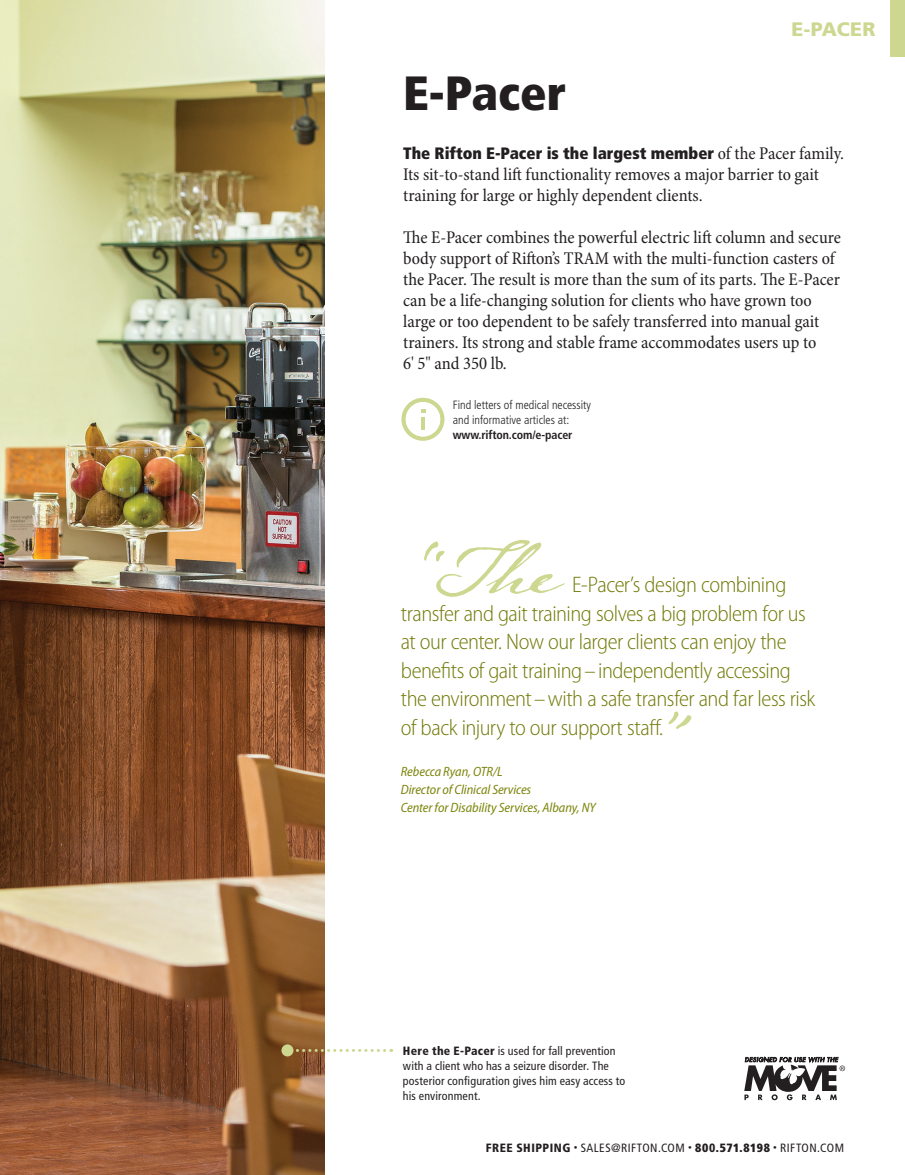
<style>
.page{position:relative;width:905px;height:1175px;background:#fff}
.page>*{position:absolute;margin:0;border:0;box-sizing:border-box;transform-origin:0 0}
.Testimonial_quote{font:67.5px "Lamar Pen";color:#cdd790}
.A_section_head{font:900 condensed 48px "Frutiger LT Std";color:#231f20}
.Testimonial_quote-2{font:300 semi-condensed 22.5px/28.5px "Myriad Pro";letter-spacing:-.02em;color:#717a07}
.t1{font:900 19.5px "Frutiger LT Std";letter-spacing:-.005em;color:#cdd790}
.Text_Min_Cond_12_14{font:condensed 18px/21px "Minion Pro";color:#231f20}
.Text_Min_Cond_12_14-2{font:900 condensed 16.5px "Frutiger LT Std";color:#231f20}
.Testimonial_attribut{font:italic semi-condensed 13.5px/18px "Myriad Pro";letter-spacing:-.005em;color:#7c860c}
.Text_Frut_47_9_12{font:condensed 12px/15px "Frutiger LT Std";letter-spacing:.015em;color:#231f20}
.Caption_47_Lt_8_10{font:300 condensed 12px/15px "Frutiger LT Std";color:#231f20}
.Text_Frut_47_9_12-2{font:condensed 12px "Frutiger LT Std";letter-spacing:.035em;color:#231f20}
.s1{font-family:"Minion Pro";font-weight:400;font-size:18px}
.s2{font-weight:700}
.s3{font-weight:900}
.s4{font-weight:700;font-size:7.5px}
</style>
<div class="page">
<div style="left:890px;top:0;width:14px;height:57px;background:#cdd790"></div>
<img style="left:0;top:0;width:324px;height:1174px">
<svg style="left:293px;top:1048px;width:91px;height:4px"></svg>
<div style="left:281px;top:1044px;width:12px;height:12px;background:#cdd790;border-radius:50%"></div>
<svg style="left:401px;top:398px;width:43px;height:43px"></svg>
<svg style="left:744px;top:1057px;width:101px;height:43px"></svg>
<p class="A_section_head" style="left:403px;top:64px;width:165px">E-Pacer</p>
<p class="t1" style="left:791px;top:17px;width:85px">E-PACER</p>
<p class="Text_Min_Cond_12_14-2" style="left:403px;top:143px;width:442px">The Rifton E-Pacer is the largest member <span class="s1">of the Pacer family.</span></p>
<p class="Text_Min_Cond_12_14" style="left:403px;top:164px;width:417px">Its sit-to-stand lift functionality removes a major barrier to gait training for large or highly dependent clients.</p>
<p class="Text_Min_Cond_12_14" style="left:403px;top:227px;width:439px">The E-Pacer combines the powerful electric lift column and secure body support of Rifton’s TRAM with the multi-function casters of the Pacer. The result is more than the sum of its parts. The E-Pacer can be a life-changing solution for clients who have grown too large or too dependent to be safely transferred into manual gait trainers. Its strong and stable frame accommodates users up to<br>6' 5" and 350 lb.</p>
<p class="Caption_47_Lt_8_10" style="left:453px;top:397px;width:139px">Find letters of medical necessity and informative articles at: <span class="s2">www.rifton.com/e-pacer</span></p>
<p class="Testimonial_quote" style="left:401px;top:527px;width:154px">“The</p>
<p class="Testimonial_quote-2" style="left:401px;top:571px;width:416px;text-indent:171px">E-Pacer’s design combining transfer and gait training solves a big problem for us at our center. Now our larger clients can enjoy the benefits of gait training–independently accessing the environment–with a safe transfer and far less risk of back injury to our support staff.</p>
<p class="Testimonial_attribut" style="left:401px;top:763px;width:196px">Rebecca Ryan, OTR/L<br>Director of Clinical Services<br>Center for Disability Services, Albany, NY</p>
<p class="Testimonial_quote" style="left:645px;top:695px;width:28px">”</p>
<p class="Text_Frut_47_9_12" style="left:403px;top:1043px;width:224px"><span class="s3">Here the E-Pacer</span> is used for fall prevention with a client who has a seizure disorder. The posterior configuration gives him easy access to his environment.</p>
<p class="Text_Frut_47_9_12-2" style="left:485px;top:1140px;width:360px"><span class="s3">FREE SHIPPING</span> <span class="s4">•</span> SALES@RIFTON.COM <span class="s4">•</span> <span class="s3">80</span><span class="s3">0</span><span class="s3">.571.8198</span> <span class="s4">•</span> RIFTON.COM</p>
</div>
